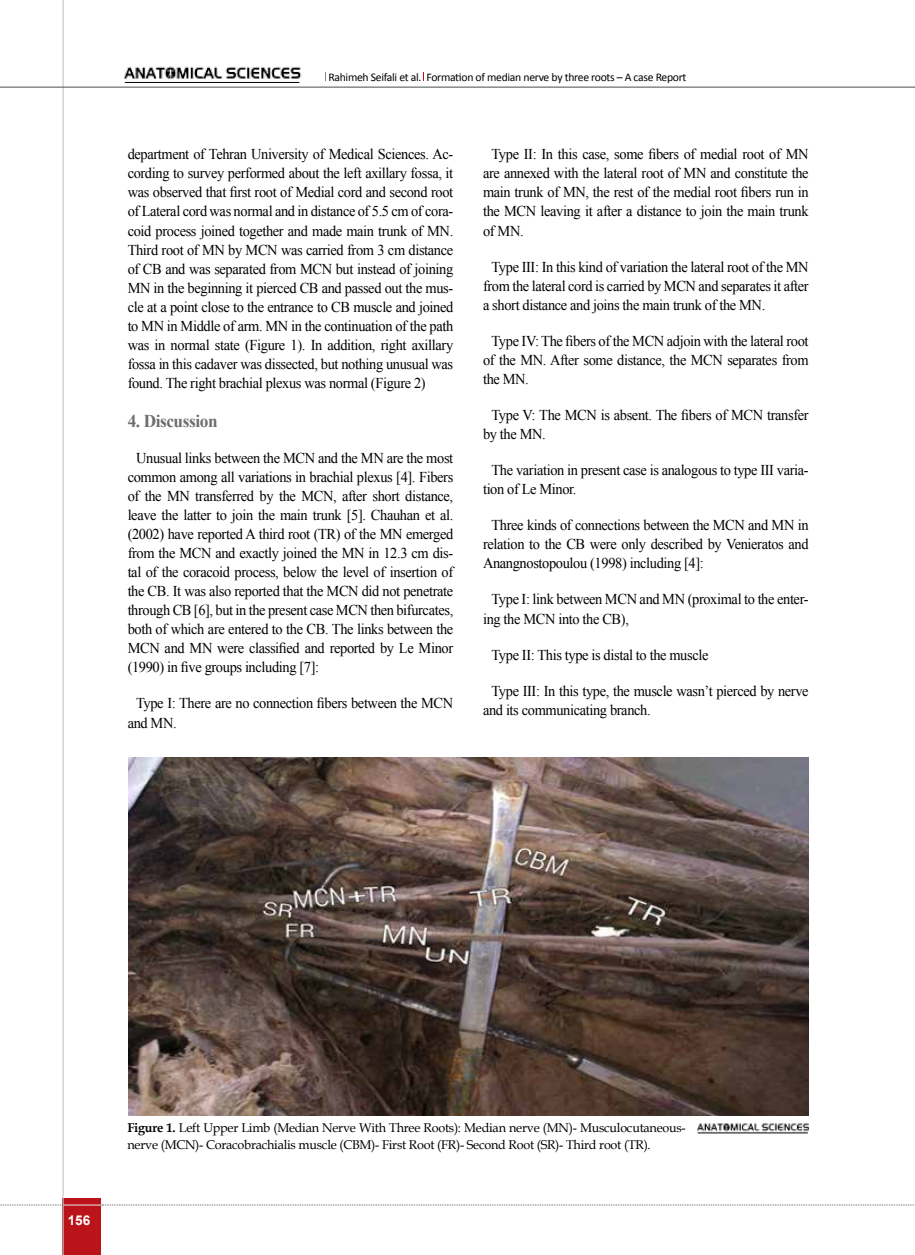
<style>
.page{position:relative;width:915px;height:1255px;background:#fff}
.page>*{position:absolute;margin:0;border:0;box-sizing:border-box;transform-origin:0 0}
.t1{font:700 18px "Times New Roman";letter-spacing:-.025em;color:#6d6e71;scale:.96 1}
.t2{font:15px/19px "Times New Roman";letter-spacing:-.025em;color:#000;text-align:justify;scale:.96 1}
.t3{font:700 13.5px "Arial";color:#fff}
.t4{font:12.75px/16.5px "Book Antiqua";letter-spacing:-.02em;color:#000}
.t5{font:11.7px "Calibri";letter-spacing:-.025em;color:#000}
.s1{font-weight:700}
</style>
<div class="page">
<div style="left:63px;top:1198px;width:38px;height:56px;background:#ba141a"></div>
<hr style="left:62px;top:0;width:2px;height:1254px;background:#c2c4c6">
<hr style="left:0;top:87px;width:914px;height:1px;background:#5f6062">
<hr style="left:63px;top:1204px;width:38px;height:1px;background:#ebebec">
<svg style="left:0;top:1204px;width:63px;height:1px"></svg>
<svg style="left:102px;top:1204px;width:813px;height:1px"></svg>
<img style="left:128px;top:757px;width:680px;height:358px">
<img style="left:697px;top:1123px;width:111px;height:9px">
<hr style="left:697px;top:1132px;width:110px;height:1px;background:#000">
<img style="left:123px;top:66px;width:179px;height:16px">
<hr style="left:125px;top:82px;width:174px;height:1px;background:#000">
<p class="t5" style="left:328px;top:69px;width:359px">Rahimeh Seifali et al. Formation of median nerve by three roots – A case Report</p>
<p class="t2" style="left:128px;top:144px;width:340px">department of Tehran University of Medical Sciences. Ac&shy;cording to survey performed about the left axillary fossa, it was observed that first root of Medial cord and second root of Lateral cord was normal and in distance of 5.5 cm of cora&shy;coid process joined together and made main trunk of MN.<br>Third root of MN by MCN was carried from 3 cm distance of CB and was separated from MCN but instead of joining MN in the beginning it pierced CB and passed out the mus&shy;cle at a point close to the entrance to CB muscle and joined to MN in Middle of arm. MN in the continuation of the path was in normal state (Figure 1). In addition, right axillary fossa in this cadaver was dissected, but nothing unusual was found. The right brachial plexus was normal (Figure 2)</p>
<p class="t1" style="left:128px;top:408px;width:95px">4. Discussion</p>
<p class="t2" style="left:128px;top:448px;width:340px;text-indent:9px">Unusual links between the MCN and the MN are the most common among all variations in brachial plexus [4]. Fibers of the MN transferred by the MCN, after short distance, leave the latter to join the main trunk [5]. Chauhan et al. (2002) have reported A third root (TR) of the MN emerged from the MCN and exactly joined the MN in 12.3 cm dis&shy;tal of the coracoid process, below the level of insertion of the CB. It was also reported that the MCN did not penetrate through CB [6], but in the present case MCN then bifurcates, both of which are entered to the CB. The links between the MCN and MN were classified and reported by Le Minor (1990) in five groups including [7]:</p>
<p class="t2" style="left:128px;top:693px;width:340px;text-indent:9px">Type I: There are no connection fibers between the MCN and MN.</p>
<p class="t2" style="left:483px;top:144px;width:340px;text-indent:9px">Type II: In this case, some fibers of medial root of MN are annexed with the lateral root of MN and constitute the main trunk of MN, the rest of the medial root fibers run in the MCN leaving it after a distance to join the main trunk of MN.</p>
<p class="t2" style="left:483px;top:257px;width:340px;text-indent:9px">Type III: In this kind of variation the lateral root of the MN from the lateral cord is carried by MCN and separates it after a short distance and joins the main trunk of the MN.</p>
<p class="t2" style="left:483px;top:331px;width:340px;text-indent:9px">Type IV: The fibers of the MCN adjoin with the lateral root of the MN. After some distance, the MCN separates from the MN.</p>
<p class="t2" style="left:483px;top:405px;width:340px;text-indent:9px">Type V: The MCN is absent. The fibers of MCN transfer by the MN.</p>
<p class="t2" style="left:483px;top:460px;width:340px;text-indent:9px">The variation in present case is analogous to type III varia&shy;tion of Le Minor.</p>
<p class="t2" style="left:483px;top:515px;width:340px;text-indent:9px">Three kinds of connections between the MCN and MN in relation to the CB were only described by Venieratos and Anangnostopoulou (1998) including [4]:</p>
<p class="t2" style="left:483px;top:589px;width:340px;text-indent:9px">Type I: link between MCN and MN (proximal to the enter&shy;ing the MCN into the CB),</p>
<p class="t2" style="left:491px;top:645px;width:227px">Type II: This type is distal to the muscle</p>
<p class="t2" style="left:483px;top:681px;width:340px;text-indent:9px">Type III: In this type, the muscle wasn’t pierced by nerve and its communicating branch.</p>
<p class="t3" style="left:68px;top:1210px;width:24px">156</p>
<p class="t4" style="left:127px;top:1119px;width:559px"><span class="s1">Figure 1.</span> Left Upper Limb (Median Nerve With Three Roots): Median nerve (MN)- Musculocutaneous&shy;nerve (MCN)- Coracobrachialis muscle (CBM)- First Root (FR)- Second Root (SR)- Third root (TR).</p>
</div>
